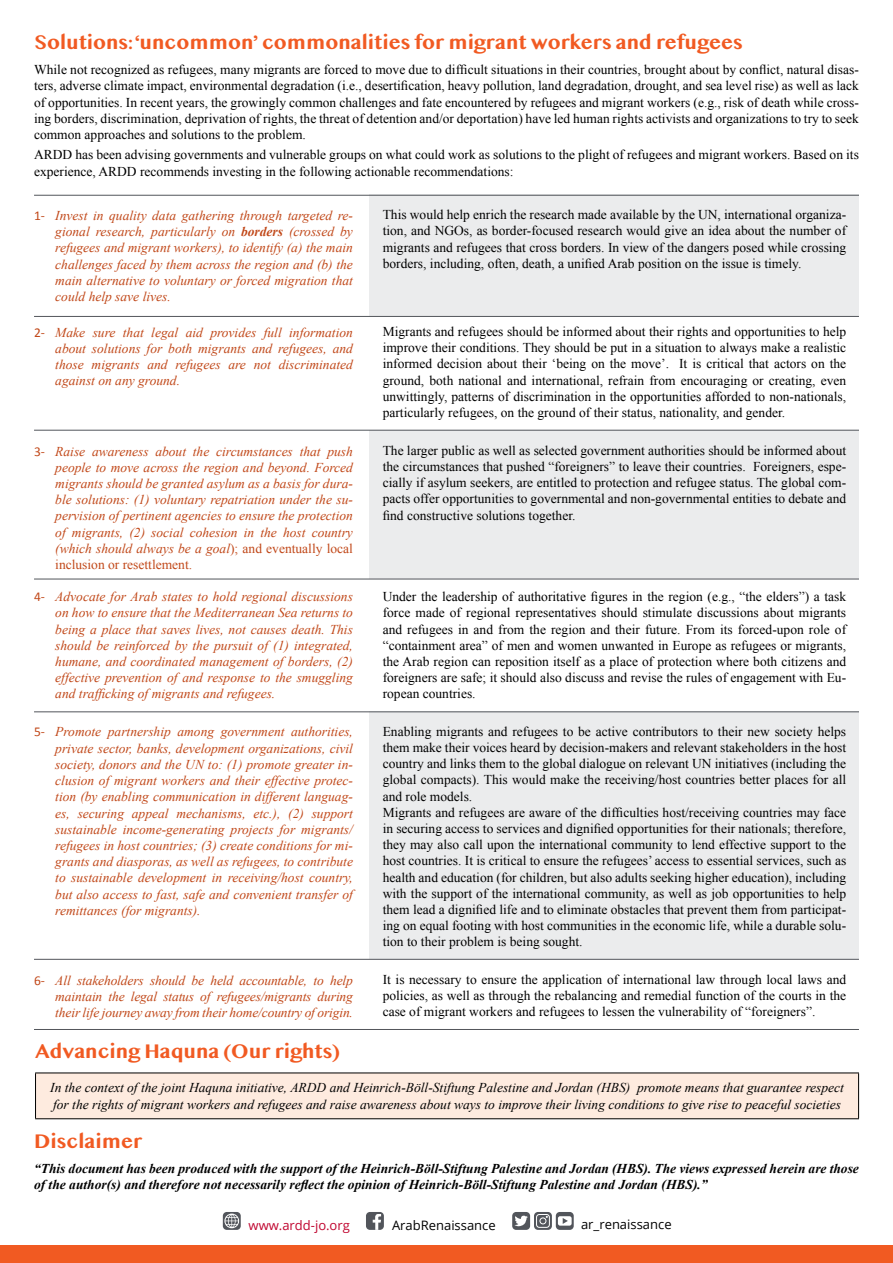
<style>
.page{position:relative;width:893px;height:1263px;background:#fff}
.page>*{position:absolute;margin:0;border:0;box-sizing:border-box;transform-origin:0 0}
.t1{font:700 18px "Bangla MN";color:#f15a22}
.t2{font:13.5px/16.2px "Times New Roman";color:#000;text-align:justify}
.t3{font:italic 13.5px/16.2px "Times New Roman";color:#c14819;text-align:justify}
.t4{font:italic 13.5px/16.2px "Times New Roman";color:#000}
.t5{font:italic 700 13.5px/16.2px "Times New Roman";color:#000}
.t6{font:13.05px "Open Sans";color:#000}
.t7{font:13.05px "Open Sans";color:#c00630}
.s1{font-family:"Calibri";font-style:normal}
.s2{font-weight:700}
.s3{font-style:normal}
</style>
<div class="page">
<div style="left:370px;top:195px;width:489px;height:121px;background:#ebeced"></div>
<div style="left:370px;top:431px;width:489px;height:148px;background:#ebeced"></div>
<div style="left:370px;top:711px;width:489px;height:248px;background:#ebeced"></div>
<hr style="left:34px;top:316px;width:825px;height:1px;background:#52555b">
<hr style="left:34px;top:430px;width:825px;height:1px;background:#52555b">
<hr style="left:34px;top:195px;width:825px;height:1px;background:#52555b">
<hr style="left:34px;top:579px;width:825px;height:1px;background:#52555b">
<hr style="left:34px;top:711px;width:825px;height:1px;background:#52555b">
<hr style="left:34px;top:1029px;width:825px;height:1px;background:#52555b">
<hr style="left:34px;top:959px;width:825px;height:1px;background:#52555b">
<div style="left:512px;top:1212px;width:18px;height:18px;background:#52555b;border-radius:4px"></div>
<svg style="left:514px;top:1215px;width:14px;height:11px"></svg>
<svg style="left:534px;top:1212px;width:18px;height:18px"></svg>
<div style="left:536px;top:1214px;width:14px;height:13px;border:1px solid #fff;border-radius:3px"></div>
<svg style="left:540px;top:1216px;width:8px;height:8px"></svg>
<svg style="left:556px;top:1212px;width:18px;height:18px"></svg>
<div style="left:558px;top:1216px;width:14px;height:9px;background:#fff;border-radius:2px"></div>
<svg style="left:563px;top:1218px;width:5px;height:6px"></svg>
<div style="left:366px;top:1212px;width:18px;height:18px;background:#52555b;border-radius:4px"></div>
<svg style="left:373px;top:1214px;width:8px;height:16px"></svg>
<svg style="left:223px;top:1212px;width:18px;height:18px"></svg>
<svg style="left:224px;top:1213px;width:15px;height:15px"></svg>
<div style="left:0;top:1246px;width:893px;height:17px;background:#f15a22"></div>
<div style="left:36px;top:1073px;width:823px;height:46px;background:#feebdf"></div>
<hr style="left:35px;top:1072px;width:824px;height:1px;background:#000">
<hr style="left:35px;top:1073px;width:1px;height:45px;background:#000">
<hr style="left:858px;top:1073px;width:1px;height:45px;background:#000">
<hr style="left:35px;top:1118px;width:824px;height:1px;background:#000">
<h1 class="t1" style="left:34px;top:33px;width:710px">Solutions: ‘uncommon’ commonalities for migrant workers and refugees</h1>
<p class="t2" style="left:34px;top:61px;width:826px">While not recognized as refugees, many migrants are forced to move due to difficult situations in their countries, brought about by conflict, natural disas&shy;ters, adverse climate impact, environmental degradation (i.e., desertification, heavy pollution, land degradation, drought, and sea level rise) as well as lack of opportunities. In recent years, the growingly common challenges and fate encountered by refugees and migrant workers (e.g., risk of death while cross&shy;ing borders, discrimination, deprivation of rights, the threat of detention and/or deportation) have led human rights activists and organizations to try to seek common approaches and solutions to the problem.</p>
<p class="t2" style="left:34px;top:147px;width:826px">ARDD has been advising governments and vulnerable groups on what could work as solutions to the plight of refugees and migrant workers. Based on its experience, ARDD recommends investing in the following actionable recommendations:</p>
<p class="t3" style="left:55px;top:207px;width:299px;text-indent:-21px"><span class="s1">1-</span> Invest in quality data gathering through targeted re&shy;gional research, particularly on <span class="s2">borders</span> (crossed by refugees and migrant workers), to identify (a) the main challenges faced by them across the region and (b) the main alternative to voluntary or forced migration that could help save lives.</p>
<p class="t3" style="left:55px;top:324px;width:299px;text-indent:-21px"><span class="s1">2-</span> Make sure that legal aid provides full information about solutions for both migrants and refugees, and those migrants and refugees are not discriminated against on any ground.</p>
<p class="t3" style="left:55px;top:443px;width:299px;text-indent:-21px"><span class="s1">3-</span> Raise awareness about the circumstances that push people to move across the region and beyond. Forced migrants should be granted asylum as a basis for dura&shy;ble solutions: (1) voluntary repatriation under the su&shy;pervision of pertinent agencies to ensure the protection of migrants, (2) social cohesion in the host country (which should always be a goal<span class="s3">); and eventually local inclusion or resettlement.</span></p>
<p class="t2" style="left:383px;top:206px;width:465px">This would help enrich the research made available by the UN, international organiza&shy;tion, and NGOs, as border-focused research would give an idea about the number of migrants and refugees that cross borders. In view of the dangers posed while crossing borders, including, often, death, a unified Arab position on the issue is timely.</p>
<p class="t2" style="left:383px;top:323px;width:465px">Migrants and refugees should be informed about their rights and opportunities to help improve their conditions. They should be put in a situation to always make a realistic informed decision about their ‘being on the move’. It is critical that actors on the ground, both national and international, refrain from encouraging or creating, even unwittingly, patterns of discrimination in the opportunities afforded to non-nationals, particularly refugees, on the ground of their status, nationality, and gender.</p>
<p class="t2" style="left:383px;top:442px;width:465px">The larger public as well as selected government authorities should be informed about the circumstances that pushed “foreigners” to leave their countries. Foreigners, espe&shy;cially if asylum seekers, are entitled to protection and refugee status. The global com&shy;pacts offer opportunities to governmental and non-governmental entities to debate and find constructive solutions together.</p>
<p class="t3" style="left:55px;top:588px;width:299px;text-indent:-21px"><span class="s1">4-</span> Advocate for Arab states to hold regional discussions on how to ensure that the Mediterranean Sea returns to being a place that saves lives, not causes death. This should be reinforced by the pursuit of (1) integrated, humane, and coordinated management of borders, (2) effective prevention of and response to the smuggling and trafficking of migrants and refugees.</p>
<p class="t2" style="left:383px;top:588px;width:465px">Under the leadership of authoritative figures in the region (e.g., “the elders”) a task force made of regional representatives should stimulate discussions about migrants and refugees in and from the region and their future. From its forced-upon role of “containment area” of men and women unwanted in Europe as refugees or migrants, the Arab region can reposition itself as a place of protection where both citizens and foreigners are safe; it should also discuss and revise the rules of engagement with Eu&shy;ropean countries.</p>
<p class="t3" style="left:55px;top:723px;width:299px;text-indent:-21px"><span class="s1">5-</span> Promote partnership among government authorities, private sector, banks, development organizations, civil society, donors and the UN to: (1) promote greater in&shy;clusion of migrant workers and their effective protec&shy;tion (by enabling communication in different languag&shy;es, securing appeal mechanisms, etc.), (2) support sustainable income-generating projects for migrants/ refugees in host countries; (3) create conditions for mi&shy;grants and diasporas, as well as refugees, to contribute to sustainable development in receiving/host country, but also access to fast, safe and convenient transfer of remittances (for migrants).</p>
<p class="t2" style="left:383px;top:723px;width:465px;text-align:left">Enabling migrants and refugees to be active contributors to their new society helps them make their voices heard by decision-makers and relevant stakeholders in the host country and links them to the global dialogue on relevant UN initiatives (including the global compacts). This would make the receiving/host countries better places for all and role models.<br>Migrants and refugees are aware of the difficulties host/receiving countries may face in securing access to services and dignified opportunities for their nationals; therefore, they may also call upon the international community to lend effective support to the host countries. It is critical to ensure the refugees’ access to essential services, such as health and education (for children, but also adults seeking higher education), including with the support of the international community, as well as job opportunities to help them lead a dignified life and to eliminate obstacles that prevent them from participat&shy;ing on equal footing with host communities in the economic life, while a durable solu&shy;tion to their problem is being sought.</p>
<p class="t2" style="left:383px;top:971px;width:465px">It is necessary to ensure the application of international law through local laws and policies, as well as through the rebalancing and remedial function of the courts in the case of migrant workers and refugees to lessen the vulnerability of “foreigners”.</p>
<p class="t3" style="left:55px;top:972px;width:299px;text-indent:-21px"><span class="s1">6-</span> All stakeholders should be held accountable, to help maintain the legal status of refugees/migrants during their life journey away from their home/country of origin.</p>
<h1 class="t1" style="left:35px;top:1041px;width:306px">Advancing Haquna (Our rights)</h1>
<p class="t4" style="left:50px;top:1079px;width:795px">In the context of the joint Haquna initiative, ARDD and Heinrich-Böll-Stiftung Palestine and Jordan (HBS) promote means that guarantee respect for the rights of migrant workers and refugees and raise awareness about ways to improve their living conditions to give rise to peaceful societies</p>
<h1 class="t1" style="left:34px;top:1131px;width:110px">Disclaimer</h1>
<p class="t5" style="left:34px;top:1160px;width:826px">“This document has been produced with the support of the Heinrich-Böll-Stiftung Palestine and Jordan (HBS). The views expressed herein are those of the author(s) and therefore not necessarily reflect the opinion of Heinrich-Böll-Stiftung Palestine and Jordan (HBS).”</p>
<p class="t7" style="left:249px;top:1216px;width:103px">www.ardd-jo.org</p>
<p class="t6" style="left:392px;top:1216px;width:105px">ArabRenaissance</p>
<p class="t6" style="left:581px;top:1216px;width:92px">ar_renaissance</p>
</div>
